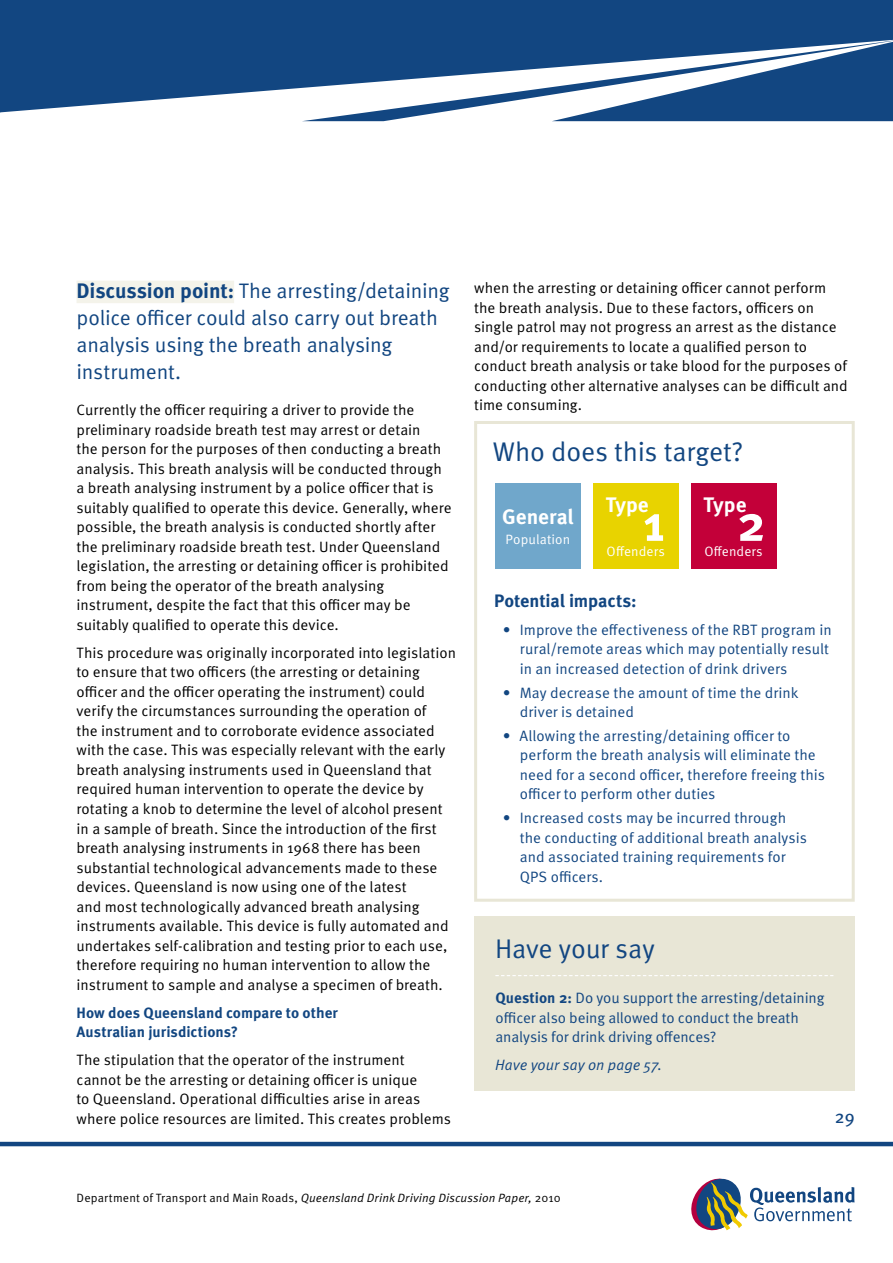
<style>
.page{position:relative;width:893px;height:1263px;background:#fff}
.page>*{position:absolute;margin:0;border:0;box-sizing:border-box;transform-origin:0 0}
.t1{font:700 51px "Meta OT";color:#fff}
.t2{font:27px "Meta OT";letter-spacing:-.005em;color:#124681}
.t3{font:21px/27px "Meta OT";letter-spacing:-.01em;color:#124681}
.t4{font:700 21px "Meta OT";letter-spacing:-.005em;color:#fff}
.t5{font:700 18px "Meta OT";letter-spacing:-.005em;color:#124681}
.t6{font:18px "Meta OT";color:#124681}
.t7{font:15px/19.5px "Meta OT";color:#000}
.t8{font:15px/19.5px "Meta OT";color:#124681}
.t9{font:700 15px/19.5px "Meta OT";color:#124681}
.t10{font:italic 15px "Meta OT";color:#124681}
.t11{font:13.5px "Meta OT";letter-spacing:.01em;color:#fff}
.t12{font:12px "Meta OT";letter-spacing:.01em;color:#000}
.s1{font-weight:700}
.s2{font-style:italic}
</style>
<div class="page">
<div style="left:77px;top:281px;width:157px;height:22px;background:#f4f3ea"></div>
<div style="left:474px;top:916px;width:381px;height:175px;background:#e8e6d6"></div>
<svg style="left:495px;top:975px;width:338px;height:1px"></svg>
<div style="left:474px;top:421px;width:381px;height:481px;border:3px solid #e8e6d6"></div>
<div style="left:593px;top:483px;width:85px;height:85px;background:#e8d300"></div>
<div style="left:495px;top:483px;width:85px;height:85px;background:#70a7cb"></div>
<div style="left:691px;top:483px;width:85px;height:85px;background:#c30039"></div>
<svg style="left:304px;top:112px;width:589px;height:9px;fill:#124681"></svg>
<svg style="left:0;top:0;width:893px;height:112px;fill:#124681"></svg>
<hr style="left:0;top:1142px;width:893px;height:4px;background:#124681">
<svg style="left:691px;top:1178px;width:164px;height:53px"></svg>
<h3 class="t3" style="left:77px;top:277px;width:375px"><span class="s1">Discussion point:</span> The arresting/detaining police officer could also carry out breath analysis using the breath analysing instrument.</h3>
<p class="t7" style="left:77px;top:401px;width:377px">Currently the officer requiring a driver to provide the preliminary roadside breath test may arrest or detain<br>the person for the purposes of then conducting a breath analysis. This breath analysis will be conducted through a breath analysing instrument by a police officer that is suitably qualified to operate this device. Generally, where possible, the breath analysis is conducted shortly after the preliminary roadside breath test. Under Queensland legislation, the arresting or detaining officer is prohibited from being the operator of the breath analysing instrument, despite the fact that this officer may be suitably qualified to operate this device.</p>
<p class="t7" style="left:77px;top:643px;width:381px">This procedure was originally incorporated into legislation to ensure that two officers (the arresting or detaining officer and the officer operating the instrument) could verify the circumstances surrounding the operation of<br>the instrument and to corroborate evidence associated with the case. This was especially relevant with the early breath analysing instruments used in Queensland that required human intervention to operate the device by rotating a knob to determine the level of alcohol present in a sample of breath. Since the introduction of the first breath analysing instruments in 1968 there has been substantial technological advancements made to these devices. Queensland is now using one of the latest<br>and most technologically advanced breath analysing instruments available. This device is fully automated and undertakes self-calibration and testing prior to each use, therefore requiring no human intervention to allow the instrument to sample and analyse a specimen of breath.</p>
<p class="t9" style="left:77px;top:1003px;width:263px">How does Queensland compare to other<br>Australian jurisdictions?</p>
<p class="t7" style="left:77px;top:1050px;width:376px">The stipulation that the operator of the instrument cannot be the arresting or detaining officer is unique<br>to Queensland. Operational difficulties arise in areas where police resources are limited. This creates problems</p>
<p class="t7" style="left:474px;top:279px;width:375px">when the arresting or detaining officer cannot perform the breath analysis. Due to these factors, officers on single patrol may not progress an arrest as the distance and/or requirements to locate a qualified person to conduct breath analysis or take blood for the purposes of conducting other alternative analyses can be difficult and time consuming.</p>
<h2 class="t2" style="left:493px;top:436px;width:252px">Who does this target?</h2>
<h3 class="t4" style="left:502px;top:503px;width:73px">General</h3>
<p class="t11" style="left:505px;top:531px;width:66px">Population</p>
<h3 class="t4" style="left:606px;top:491px;width:44px">Type</h3>
<h1 class="t1" style="left:643px;top:491px;width:24px">1</h1>
<p class="t11" style="left:606px;top:543px;width:60px">Offenders</p>
<h3 class="t4" style="left:704px;top:491px;width:44px">Type</h3>
<h1 class="t1" style="left:737px;top:491px;width:30px">2</h1>
<p class="t11" style="left:704px;top:543px;width:60px">Offenders</p>
<p class="t5" style="left:494px;top:589px;width:144px">Potential impacts:</p>
<p class="t8" style="left:520px;top:620px;width:313px;text-indent:-17px">• Improve the effectiveness of the RBT program in rural/remote areas which may potentially result in an increased detection of drink drivers</p>
<p class="t8" style="left:520px;top:683px;width:280px;text-indent:-17px">• May decrease the amount of time the drink driver is detained</p>
<p class="t8" style="left:520px;top:726px;width:307px;text-indent:-17px">• Allowing the arresting/detaining officer to perform the breath analysis will eliminate the need for a second officer, therefore freeing this officer to perform other duties</p>
<p class="t8" style="left:520px;top:808px;width:289px;text-indent:-17px">• Increased costs may be incurred through the conducting of additional breath analysis and associated training requirements for QPS officers.</p>
<h2 class="t2" style="left:495px;top:932px;width:161px">Have your say</h2>
<p class="t8" style="left:495px;top:988px;width:330px"><span class="s1">Question 2:</span> Do you support the arresting/detaining officer also being allowed to conduct the breath analysis for drink driving offences?</p>
<p class="t10" style="left:495px;top:1056px;width:169px">Have your say on page 57.</p>
<p class="t6" style="left:835px;top:1105px;width:21px">29</p>
<p class="t12" style="left:77px;top:1191px;width:486px">Department of Transport and Main Roads, <span class="s2">Queensland Drink Driving Discussion Paper,</span> 2010</p>
</div>
